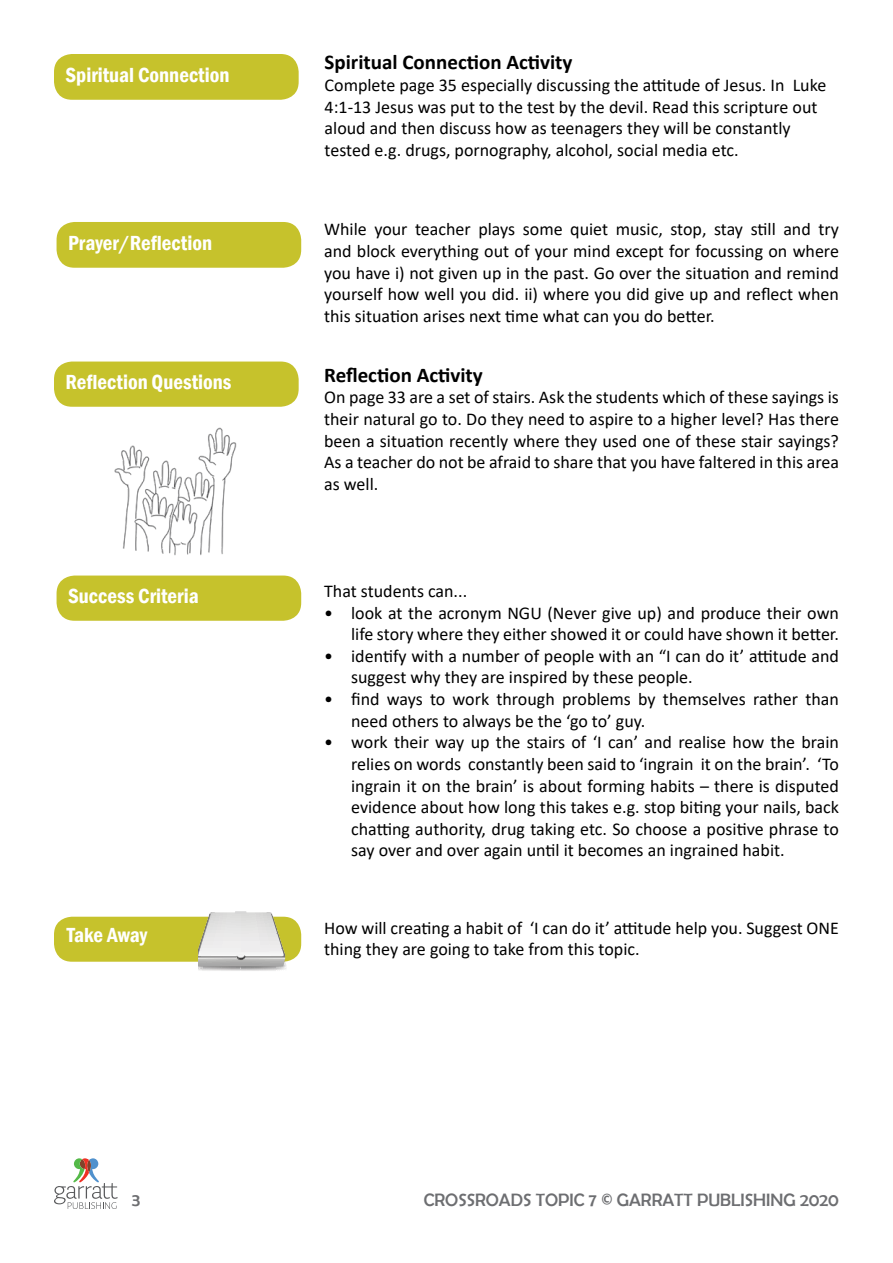
<style>
.page{position:relative;width:893px;height:1263px;background:#fff}
.page>*{position:absolute;margin:0;border:0;box-sizing:border-box;transform-origin:0 0}
.t1{font:600 condensed 21px "Franklin Gothic";color:#fff}
.t2{font:700 21px "Calibri";color:#000}
.t3{font:18px/21.6px "Calibri";color:#000}
.t4{font:18px "Berlin Sans FB";color:#6d6e71}
</style>
<div class="page">
<svg style="left:54px;top:1158px;width:64px;height:51px"></svg>
<div style="left:57px;top:222px;width:244px;height:46px;background:#c6c22c;border-radius:18px"></div>
<div style="left:57px;top:575px;width:244px;height:46px;background:#c6c22c;border-radius:18px"></div>
<div style="left:54px;top:54px;width:245px;height:46px;background:#c6c22c;border-radius:18px"></div>
<div style="left:54px;top:917px;width:247px;height:45px;background:#c6c22c;border-radius:18px"></div>
<svg style="left:198px;top:911px;width:89px;height:60px;background:#d7d6c8"></svg>
<div style="left:54px;top:362px;width:245px;height:45px;background:#c6c22c;border-radius:18px"></div>
<img style="left:114px;top:427px;width:123px;height:129px">
<p class="t1" style="left:66px;top:61px;width:165px">Spiritual Connection</p>
<p class="t1" style="left:68px;top:229px;width:145px">Prayer/Reflection</p>
<p class="t1" style="left:66px;top:368px;width:167px">Reflection Questions</p>
<p class="t1" style="left:68px;top:582px;width:132px">Success Criteria</p>
<p class="t1" style="left:67px;top:921px;width:82px">Take Away</p>
<p class="t2" style="left:325px;top:48px;width:249px">Spiritual Connection Activity</p>
<p class="t3" style="left:325px;top:74px;width:503px">Complete page 35 especially discussing the attitude of Jesus. In Luke 4:1-13 Jesus was put to the test by the devil. Read this scripture out aloud and then discuss how as teenagers they will be constantly tested e.g. drugs, pornography, alcohol, social media etc.</p>
<p class="t3" style="left:324px;top:218px;width:516px;text-align:justify">While your teacher plays some quiet music, stop, stay still and try and block everything out of your mind except for focussing on where you have i) not given up in the past. Go over the situation and remind yourself how well you did. ii) where you did give up and reflect when this situation arises next time what can you do better.</p>
<p class="t2" style="left:324px;top:360px;width:160px">Reflection Activity</p>
<p class="t3" style="left:324px;top:386px;width:516px;text-align:justify">On page 33 are a set of stairs. Ask the students which of these sayings is their natural go to. Do they need to aspire to a higher level? Has there been a situation recently where they used one of these stair sayings?<br>As a teacher do not be afraid to share that you have faltered in this area as well.</p>
<p class="t3" style="left:324px;top:580px;width:145px">That students can...</p>
<p class="t3" style="left:324px;top:601px;width:516px;text-align:right">• look at the acronym NGU (Never give up) and produce their own life story where they either showed it or could have shown it better.</p>
<p class="t3" style="left:351px;top:645px;width:489px;text-indent:-27px">• identify with a number of people with an “I can do it’ attitude and suggest why they are inspired by these people.</p>
<p class="t3" style="left:351px;top:688px;width:489px;text-indent:-27px">• find ways to work through problems by themselves rather than need others to always be the ‘go to’ guy.</p>
<p class="t3" style="left:351px;top:731px;width:489px;text-align:justify;text-indent:-27px">• work their way up the stairs of ‘I can’ and realise how the brain relies on words constantly been said to ‘ingrain it on the brain’. ‘To ingrain it on the brain’ is about forming habits – there is disputed evidence about how long this takes e.g. stop biting your nails, back chatting authority, drug taking etc. So choose a positive phrase to say over and over again until it becomes an ingrained habit.</p>
<p class="t3" style="left:324px;top:917px;width:516px">How will creating a habit of ‘I can do it’ attitude help you. Suggest ONE thing they are going to take from this topic.</p>
<p class="t4" style="left:132px;top:1190px;width:10px">3</p>
<p class="t4" style="left:424px;top:1190px;width:416px">CROSSROADS TOPIC 7 © GARRATT PUBLISHING 2020</p>
</div>
